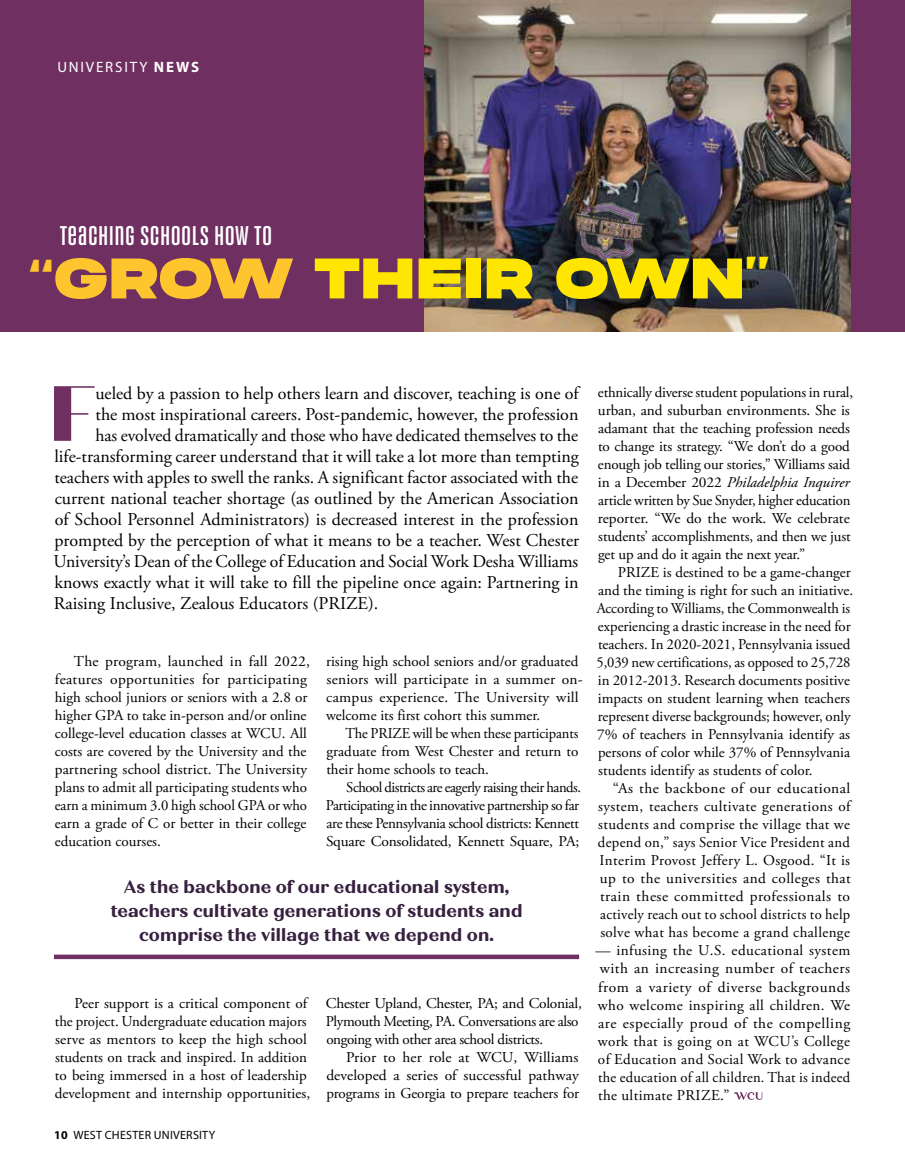
<style>
.page{position:relative;width:905px;height:1175px;background:#fff}
.page>*{position:absolute;margin:0;border:0;box-sizing:border-box;transform-origin:0 0}
.t1{font:900 78px "Quiche Display";color:#6f3061}
.t2{font:57px "Phonk Contrast";letter-spacing:.01em;color:#ffe600}
.t3{font:27px "Versus";letter-spacing:.04em;color:#fff}
.t4{font:18px "Adobe Garamond Pro";color:#000}
.t5{font:700 18px/24px "Quiche Text";letter-spacing:-.03em;color:#382140;text-align:center}
.t6{font:15px/18px "Adobe Garamond Pro";color:#000}
.t7{font:15px/18px "Adobe Garamond Pro";letter-spacing:-.025em;color:#000}
.t8{font:15px "Myriad Pro";letter-spacing:.12em;color:#fff}
.t9{font:12px "Myriad Pro";letter-spacing:.02em;color:#000}
.s1{font-weight:700}
.s2{color:#ffc52f}
.s3{font-style:italic}
</style>
<div class="page">
<svg style="left:734px;top:1092px;width:28px;height:7px"></svg>
<div style="left:0;top:0;width:904px;height:331px;background:#6f3061"></div>
<img style="left:425px;top:0;width:425px;height:331px">
<div style="left:54px;top:954px;width:525px;height:5px;background:#6f3061"></div>
<p class="t8" style="left:57px;top:58px;width:143px">UNIVERSITY <span class="s1">NEWS</span></p>
<h3 class="t3" style="left:60px;top:217px;width:213px">TEACHING SCHOOLS HOW TO</h3>
<h2 class="t2" style="left:29px;top:239px;width:742px"><sup>“</sup><span class="s2">GROW</span> THEIR OWN<sup>”</sup></h2>
<h1 class="t1" style="left:50px;top:365px;width:47px">F</h1>
<p class="t4" style="left:95px;top:382px;width:485px">ueled by a passion to help others learn and discover, teaching is one of</p>
<p class="t4" style="left:95px;top:403px;width:484px">the most inspirational careers. Post-pandemic, however, the profession</p>
<p class="t4" style="left:95px;top:424px;width:484px">has evolved dramatically and those who have dedicated themselves to the</p>
<p class="t4" style="left:54px;top:445px;width:526px">life-transforming career understand that it will take a lot more than tempting</p>
<p class="t4" style="left:54px;top:466px;width:525px">teachers with apples to swell the ranks. A significant factor associated with the</p>
<p class="t4" style="left:55px;top:487px;width:525px">current national teacher shortage (as outlined by the American Association</p>
<p class="t4" style="left:55px;top:508px;width:525px">of School Personnel Administrators) is decreased interest in the profession</p>
<p class="t4" style="left:54px;top:529px;width:526px">prompted by the perception of what it means to be a teacher. West Chester</p>
<p class="t4" style="left:54px;top:550px;width:526px">University’s Dean of the College of Education and Social Work Desha Williams</p>
<p class="t4" style="left:54px;top:571px;width:525px">knows exactly what it will take to fill the pipeline once again: Partnering in</p>
<p class="t4" style="left:54px;top:592px;width:326px">Raising Inclusive, Zealous Educators (PRIZE).</p>
<p class="t6" style="left:55px;top:653px;width:256px;text-indent:19px">The program, launched in fall 2022, features opportunities for participating high school juniors or seniors with a 2.8 or higher GPA to take in-person and/or online college-level education classes at WCU. All costs are covered by the University and the partnering school district. The University plans to admit all participating students who earn a minimum 3.0 high school GPA or who earn a grade of C or better in their college education courses.</p>
<p class="t6" style="left:326px;top:653px;width:258px">rising high school seniors and/or graduated seniors will participate in a summer on&shy;campus experience. The University will welcome its first cohort this summer.</p>
<p class="t6" style="left:326px;top:725px;width:253px;text-align:justify;text-indent:19px">The PRIZE will be when these participants graduate from West Chester and return to their home schools to teach.</p>
<p class="t7" style="left:326px;top:779px;width:257px;text-indent:20px">School districts are eagerly raising their hands.<br>Participating in the innovative partnership so far are these Pennsylvania school districts: Kennett Square Consolidated, Kennett Square, PA;</p>
<p class="t5" style="left:110px;top:875px;width:414px">As the backbone of our educational system, teachers cultivate generations of students and comprise the village that we depend on.</p>
<p class="t6" style="left:55px;top:995px;width:257px;text-indent:20px">Peer support is a critical component of the project. Undergraduate education majors serve as mentors to keep the high school students on track and inspired. In addition to being immersed in a host of leadership development and internship opportunities,</p>
<p class="t9" style="left:54px;top:1127px;width:163px"><span class="s1">10</span> WEST CHESTER UNIVERSITY</p>
<p class="t7" style="left:326px;top:995px;width:257px">Chester Upland, Chester, PA; and Colonial,<br>Plymouth Meeting, PA. Conversations are also ongoing with other area school districts.</p>
<p class="t6" style="left:326px;top:1049px;width:254px;text-align:justify;text-indent:20px">Prior to her role at WCU, Williams developed a series of successful pathway programs in Georgia to prepare teachers for</p>
<p class="t6" style="left:597px;top:384px;width:257px">ethnically diverse student populations in rural, urban, and suburban environments. She is adamant that the teaching profession needs to change its strategy. “We don’t do a good enough job telling our stories,” Williams said in a December 2022 <span class="s3">Philadelphia Inquirer </span>article written by Sue Snyder, higher education reporter. “We do the work. We celebrate students’ accomplishments, and then we just get up and do it again the next year.”</p>
<p class="t6" style="left:596px;top:564px;width:258px;text-indent:21px">PRIZE is destined to be a game-changer and the timing is right for such an initiative.<br>According to Williams, the Commonwealth is experiencing a drastic increase in the need for teachers. In 2020-2021, Pennsylvania issued 5,039 new certifications, as opposed to 25,728 in 2012-2013. Research documents positive impacts on student learning when teachers represent diverse backgrounds; however, only 7% of teachers in Pennsylvania identify as persons of color while 37% of Pennsylvania students identify as students of color.</p>
<p class="t6" style="left:598px;top:780px;width:254px;text-align:justify;text-indent:15px">“As the backbone of our educational system, teachers cultivate generations of students and comprise the village that we depend on,” says Senior Vice President and Interim Provost Jeffery L. Osgood. “It is up to the universities and colleges that train these committed professionals to actively reach out to school districts to help solve what has become a grand challenge</p>
<p class="t6" style="left:595px;top:942px;width:256px;text-align:justify">— infusing the U.S. educational system with an increasing number of teachers from a variety of diverse backgrounds who welcome inspiring all children. We are especially proud of the compelling work that is going on at WCU’s College of Education and Social Work to advance the education of all children. That is indeed the ultimate PRIZE.”</p>
</div>
